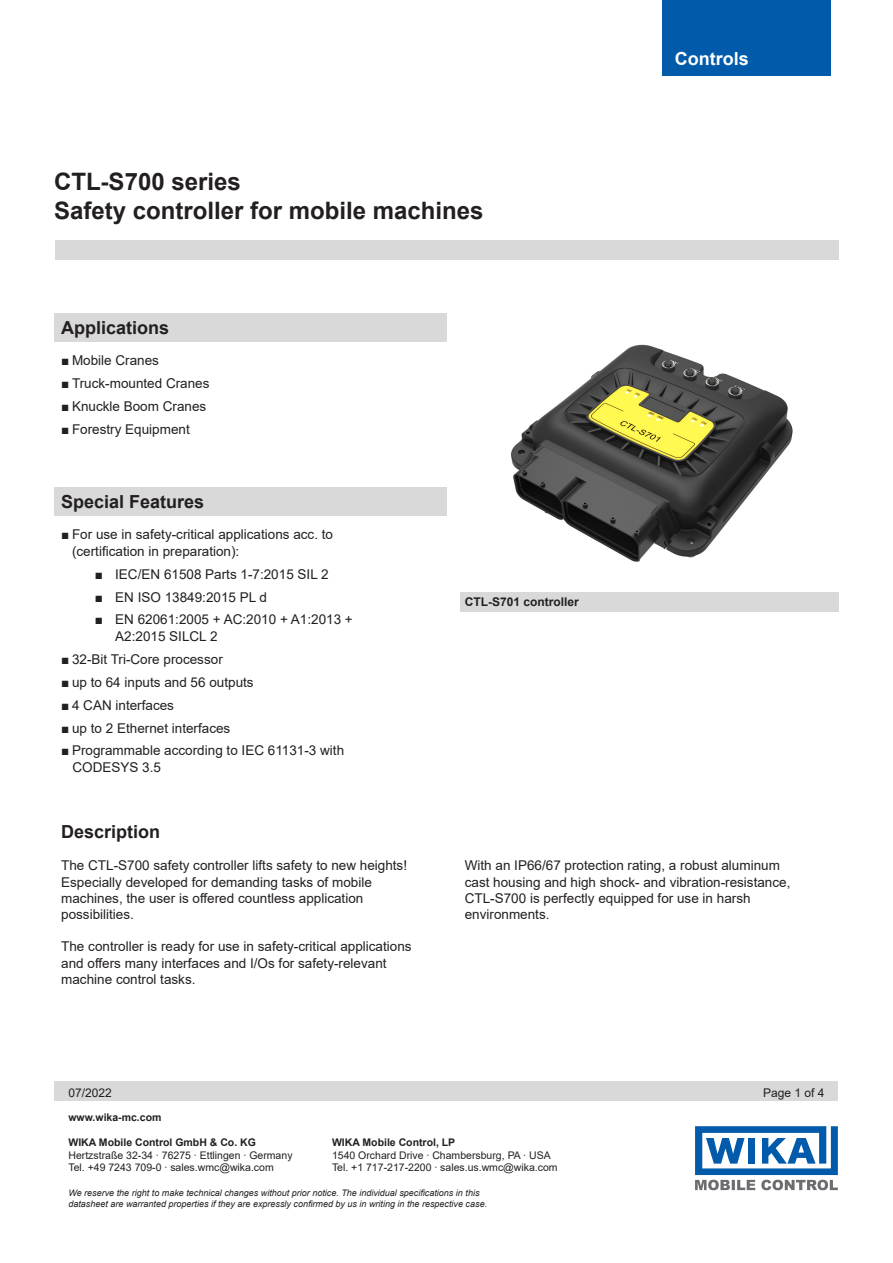
<style>
.page{position:relative;width:893px;height:1263px;background:#fff}
.page>*{position:absolute;margin:0;border:0;box-sizing:border-box;transform-origin:0 0}
.t1{font:700 24px "Arial";color:#231f20}
.t2{font:700 18px "Arial";color:#231f20}
.t3{font:700 18px "Arial";color:#fff}
.t4{font:13.5px/16.2px "Arial";color:#231f20}
.t5{font:700 12px "Arial";color:#231f20}
.t6{font:12px "Arial";color:#231f20}
.t7{font:10.5px/12.6px "Arial";color:#231f20}
.t8{font:700 10.5px "Arial";color:#231f20}
.t9{font:italic 9px/10.8px "Arial";color:#231f20}
.s1{font-weight:700}
</style>
<div class="page">
<div style="left:55px;top:240px;width:783px;height:20px;background:#d9d9d9"></div>
<div style="left:662px;top:0;width:169px;height:75px;background:#015aaa"></div>
<div style="left:54px;top:314px;width:392px;height:28px;background:#d9d9d9"></div>
<div style="left:54px;top:488px;width:392px;height:28px;background:#d9d9d9"></div>
<img style="left:511px;top:344px;width:282px;height:218px">
<div style="left:460px;top:592px;width:378px;height:20px;background:#d9d9d9"></div>
<div style="left:54px;top:1081px;width:784px;height:20px;background:#d9d9d9"></div>
<svg style="left:695px;top:1126px;width:143px;height:64px"></svg>
<p class="t1" style="left:54px;top:165px;width:188px">CTL-S700 series</p>
<p class="t1" style="left:54px;top:193px;width:431px">Safety controller for mobile machines</p>
<p class="t2" style="left:61px;top:315px;width:110px">Applications</p>
<p class="t4" style="left:61px;top:352px;width:99px">■ Mobile Cranes</p>
<p class="t4" style="left:61px;top:375px;width:150px">■ Truck-mounted Cranes</p>
<p class="t4" style="left:61px;top:398px;width:147px">■ Knuckle Boom Cranes</p>
<p class="t4" style="left:61px;top:421px;width:130px">■ Forestry Equipment</p>
<p class="t2" style="left:61px;top:489px;width:145px">Special Features</p>
<p class="t4" style="left:72px;top:526px;width:263px;text-indent:-11px">■ For use in safety-critical applications acc. to (certification in preparation):</p>
<p class="t4" style="left:95px;top:566px;width:235px">■ IEC/EN 61508 Parts 1-7:2015 SIL 2</p>
<p class="t4" style="left:95px;top:589px;width:174px">■ EN ISO 13849:2015 PL d</p>
<p class="t4" style="left:115px;top:611px;width:239px;text-indent:-20px">■ EN 62061:2005 + AC:2010 + A1:2013 +<br>A2:2015 SILCL 2</p>
<p class="t4" style="left:61px;top:651px;width:163px">■ 32-Bit Tri-Core processor</p>
<p class="t4" style="left:61px;top:674px;width:194px">■ up to 64 inputs and 56 outputs</p>
<p class="t4" style="left:61px;top:697px;width:114px">■ 4 CAN interfaces</p>
<p class="t4" style="left:61px;top:719px;width:171px">■ up to 2 Ethernet interfaces</p>
<p class="t4" style="left:72px;top:742px;width:273px;text-indent:-11px">■ Programmable according to IEC 61131-3 with<br>CODESYS 3.5</p>
<p class="t5" style="left:465px;top:593px;width:116px">CTL-S701 controller</p>
<p class="t3" style="left:675px;top:46px;width:75px">Controls</p>
<p class="t2" style="left:61px;top:819px;width:101px">Description</p>
<p class="t4" style="left:61px;top:857px;width:347px">The CTL-S700 safety controller lifts safety to new heights!<br>Especially developed for demanding tasks of mobile machines, the user is offered countless application possibilities.</p>
<p class="t4" style="left:61px;top:938px;width:352px">The controller is ready for use in safety-critical applications and offers many interfaces and I/Os for safety-relevant machine control tasks.</p>
<p class="t4" style="left:465px;top:857px;width:327px">With an IP66/67 protection rating, a robust aluminum cast housing and high shock- and vibration-resistance, CTL-S700 is perfectly equipped for use in harsh environments.</p>
<p class="t6" style="left:68px;top:1084px;width:45px">07/2022</p>
<p class="t6" style="left:763px;top:1084px;width:63px">Page 1 of 4</p>
<p class="t8" style="left:68px;top:1110px;width:94px">www.wika-mc.com</p>
<p class="t8" style="left:68px;top:1135px;width:189px">WIKA Mobile Control GmbH &amp; Co. KG</p>
<p class="t7" style="left:68px;top:1149px;width:226px">Hertzstraße 32-34 ∙ 76275 ∙ Ettlingen ∙ Germany</p>
<p class="t7" style="left:68px;top:1161px;width:207px">Tel. +49 7243 709-0 ∙ sales.wmc@wika.com</p>
<p class="t9" style="left:68px;top:1187px;width:420px">We reserve the right to make technical changes without prior notice. The individual specifications in this datasheet are warranted properties if they are expressly confirmed by us in writing in the respective case.</p>
<p class="t7" style="left:332px;top:1136px;width:220px"><span class="s1">WIKA Mobile Control, LP<br></span>1540 Orchard Drive ∙ Chambersburg, PA ∙ USA</p>
<p class="t7" style="left:332px;top:1161px;width:227px">Tel. +1 717-217-2200 ∙ sales.us.wmc@wika.com</p>
</div>
